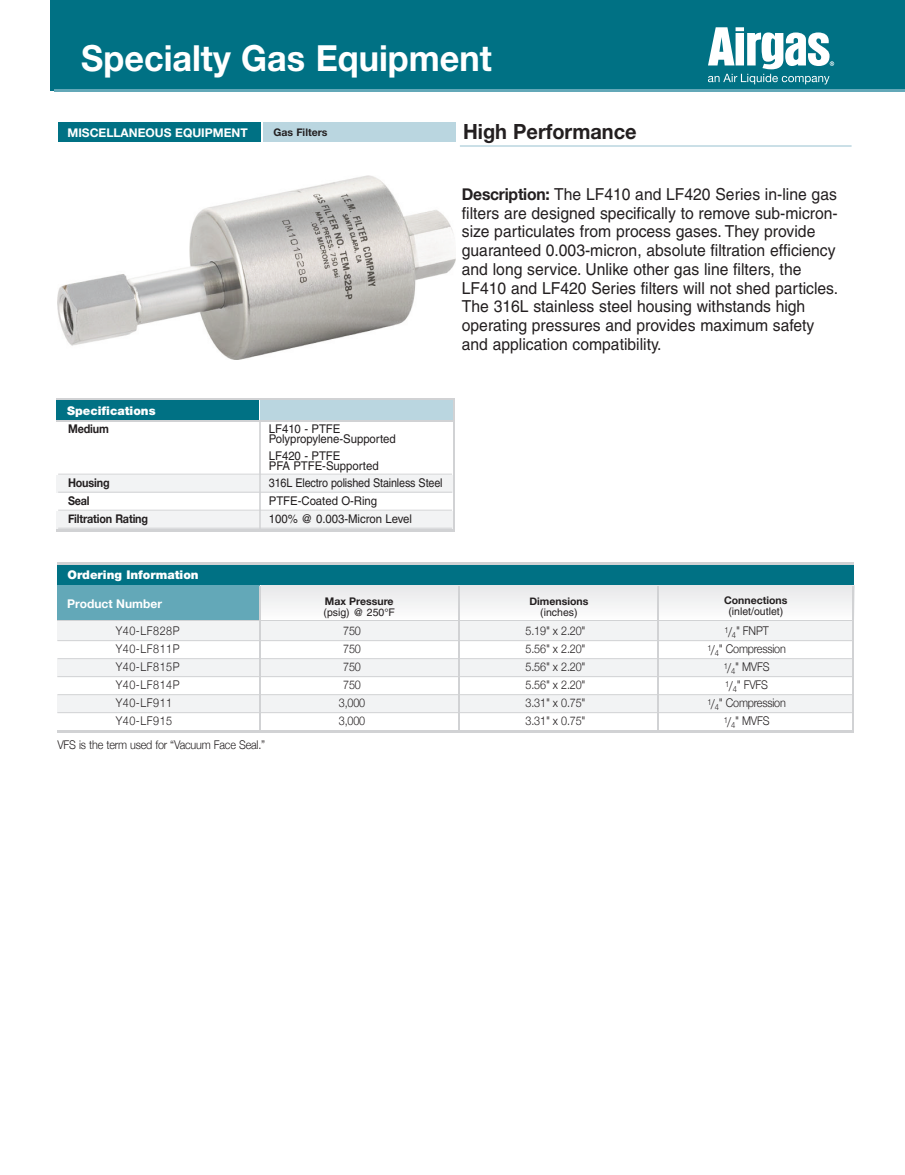
<style>
.page{position:relative;width:905px;height:1175px;background:#fff}
.page>*{position:absolute;margin:0;border:0;box-sizing:border-box;transform-origin:0 0}
.t1{font:700 36px "Helvetica Neue";color:#fff;scale:.95 1}
.t2{font:700 21px "Helvetica Neue";color:#231f20;scale:.95 1}
.t3{font:16.5px/18.8px "Helvetica";color:#231f20;scale:.95 1}
.t4{font:300 12px "Helvetica Neue";letter-spacing:-.015em;color:#231f20;scale:.9 1}
.t5{font:12px/10.5px "Helvetica";letter-spacing:-.005em;color:#231f20;scale:.95 1}
.t6{font:300 12px "Helvetica Neue";letter-spacing:.05em;color:#231f20;scale:.9 1}
.t7{font:700 12px "Helvetica Neue";color:#fff}
.t8{font:900 12px "Helvetica Neue";color:#fff}
.t9{font:700 12px "Helvetica Neue";letter-spacing:-.015em;color:#231f20;scale:.9 1}
.t10{font:12px "Helvetica";letter-spacing:-.005em;color:#231f20;scale:.9 1}
.t11{font:700 10.5px "Helvetica Neue";color:#231f20}
.t12{font:10.5px "Helvetica";color:#231f20}
.s1{font-family:"Helvetica Neue";font-weight:700}
.s2{font-size:13.5px}
</style>
<div class="page">
<div style="left:50px;top:0;width:854px;height:91px;background:#007184"></div>
<hr style="left:54px;top:89px;width:850px;height:2px;background:#63a8b8">
<div style="left:263px;top:123px;width:193px;height:19px;background:#bad6e0"></div>
<div style="left:58px;top:123px;width:202px;height:19px;background:#007184"></div>
<img style="left:58px;top:175px;width:397px;height:184px">
<hr style="left:460px;top:145px;width:391px;height:2px;background:#bad6e0">
<div style="left:57px;top:511px;width:398px;height:18px;background:#f2f3f4"></div>
<div style="left:57px;top:475px;width:398px;height:18px;background:#f2f3f4"></div>
<div style="left:261px;top:586px;width:593px;height:33px;background:#f2f3f4"></div>
<div style="left:57px;top:565px;width:797px;height:19px;background:#007184"></div>
<div style="left:57px;top:586px;width:202px;height:34px;background:#63a8b8"></div>
<hr style="left:852px;top:586px;width:2px;height:35px;background:#d1d2d4">
<hr style="left:657px;top:586px;width:1px;height:35px;background:#d1d2d4">
<hr style="left:458px;top:586px;width:2px;height:35px;background:#d1d2d4">
<hr style="left:57px;top:562px;width:797px;height:3px;background:#d1d2d4">
<hr style="left:57px;top:620px;width:797px;height:1px;background:#d1d2d4">
<div style="left:57px;top:621px;width:797px;height:19px;background:#f2f3f4"></div>
<div style="left:57px;top:659px;width:797px;height:17px;background:#f2f3f4"></div>
<div style="left:57px;top:695px;width:797px;height:17px;background:#f2f3f4"></div>
<hr style="left:57px;top:640px;width:795px;height:1px;background:#d1d2d4">
<hr style="left:57px;top:658px;width:795px;height:1px;background:#d1d2d4">
<hr style="left:57px;top:676px;width:795px;height:1px;background:#d1d2d4">
<hr style="left:57px;top:694px;width:795px;height:1px;background:#d1d2d4">
<hr style="left:57px;top:712px;width:795px;height:1px;background:#d1d2d4">
<hr style="left:259px;top:586px;width:2px;height:146px;background:#d1d2d4">
<hr style="left:458px;top:620px;width:2px;height:110px;background:#d1d2d4">
<hr style="left:657px;top:620px;width:1px;height:110px;background:#d1d2d4">
<hr style="left:852px;top:620px;width:2px;height:111px;background:#d1d2d4">
<hr style="left:57px;top:730px;width:797px;height:3px;background:#d1d2d4">
<div style="left:261px;top:400px;width:194px;height:20px;background:#bad6e0"></div>
<div style="left:57px;top:400px;width:202px;height:20px;background:#007184"></div>
<hr style="left:57px;top:399px;width:398px;height:1px;background:#d1d2d4">
<hr style="left:57px;top:420px;width:398px;height:1px;background:#d1d2d4">
<hr style="left:453px;top:399px;width:2px;height:133px;background:#d1d2d4">
<hr style="left:57px;top:529px;width:398px;height:2px;background:#d1d2d4">
<hr style="left:58px;top:474px;width:394px;height:1px;background:#d1d2d4">
<hr style="left:58px;top:492px;width:394px;height:1px;background:#d1d2d4">
<hr style="left:58px;top:510px;width:394px;height:1px;background:#d1d2d4">
<hr style="left:58px;top:528px;width:394px;height:1px;background:#d1d2d4">
<hr style="left:259px;top:420px;width:2px;height:111px;background:#d1d2d4">
<svg style="left:708px;top:27px;width:126px;height:57px"></svg>
<h1 class="t1" style="left:81px;top:45px;width:433px">Specialty Gas Equipment</h1>
<p class="t7" style="left:67px;top:129px;width:182px">MISCELLANEOUS EQUIPMENT</p>
<p class="t11" style="left:273px;top:128px;width:55px">Gas Filters</p>
<p class="t2" style="left:463px;top:124px;width:184px">High Performance</p>
<p class="t3" style="left:462px;top:186px;width:397px"><span class="s1">Description:</span> The LF410 and LF420 Series in-line gas filters are designed specifically to remove sub-micron&shy;size particulates from process gases. They provide guaranteed 0.003-micron, absolute filtration efficiency and long service. Unlike other gas line filters, the LF410 and LF420 Series filters will not shed particles.<br>The 316L stainless steel housing withstands high operating pressures and provides maximum safety and application compatibility.</p>
<p class="t8" style="left:67px;top:407px;width:90px">Specifications</p>
<p class="t9" style="left:68px;top:421px;width:47px">Medium</p>
<p class="t5" style="left:269px;top:424px;width:135px">LF410 - PTFE<br>Polypropylene-Supported</p>
<p class="t5" style="left:269px;top:451px;width:117px">LF420 - PTFE<br>PFA PTFE-Supported</p>
<p class="t9" style="left:68px;top:475px;width:48px">Housing</p>
<p class="t10" style="left:269px;top:478px;width:194px">316L Electro polished Stainless Steel</p>
<p class="t9" style="left:68px;top:493px;width:26px">Seal</p>
<p class="t5" style="left:269px;top:496px;width:116px">PTFE-Coated O-Ring</p>
<p class="t9" style="left:68px;top:511px;width:90px">Filtration Rating</p>
<p class="t5" style="left:269px;top:514px;width:152px">100% @ 0.003-Micron Level</p>
<p class="t8" style="left:68px;top:570px;width:133px">Ordering Information</p>
<p class="t7" style="left:67px;top:596px;width:96px">Product Number</p>
<p class="t11" style="left:724px;top:594px;width:65px">Connections</p>
<p class="t12" style="left:728px;top:607px;width:56px">(inlet/outlet)</p>
<p class="t11" style="left:325px;top:595px;width:70px">Max Pressure</p>
<p class="t12" style="left:323px;top:608px;width:73px">(psig) @ 250°F</p>
<p class="t11" style="left:529px;top:595px;width:60px">Dimensions</p>
<p class="t12" style="left:540px;top:608px;width:39px">(inches)</p>
<p class="t6" style="left:116px;top:624px;width:72px">Y40-LF828P</p>
<p class="t4" style="left:343px;top:624px;width:21px">750</p>
<p class="t4" style="left:525px;top:624px;width:68px">5.19" x 2.20"</p>
<p class="t4" style="left:724px;top:624px;width:51px"><sup>1</sup><span class="s2">/</span><sub>4</sub>" FNPT</p>
<p class="t6" style="left:116px;top:642px;width:72px">Y40-LF811P</p>
<p class="t4" style="left:343px;top:642px;width:21px">750</p>
<p class="t4" style="left:525px;top:642px;width:68px">5.56" x 2.20"</p>
<p class="t4" style="left:707px;top:642px;width:89px"><sup>1</sup><span class="s2">/</span><sub>4</sub>" Compression</p>
<p class="t6" style="left:116px;top:660px;width:72px">Y40-LF815P</p>
<p class="t4" style="left:343px;top:660px;width:21px">750</p>
<p class="t4" style="left:525px;top:660px;width:68px">5.56" x 2.20"</p>
<p class="t4" style="left:723px;top:660px;width:53px"><sup>1</sup><span class="s2">/</span><sub>4</sub>" MVFS</p>
<p class="t6" style="left:116px;top:678px;width:72px">Y40-LF814P</p>
<p class="t4" style="left:343px;top:678px;width:21px">750</p>
<p class="t4" style="left:525px;top:678px;width:68px">5.56" x 2.20"</p>
<p class="t4" style="left:725px;top:678px;width:49px"><sup>1</sup><span class="s2">/</span><sub>4</sub>" FVFS</p>
<p class="t6" style="left:116px;top:696px;width:64px">Y40-LF911</p>
<p class="t4" style="left:339px;top:696px;width:31px">3,000</p>
<p class="t4" style="left:525px;top:696px;width:68px">3.31" x 0.75"</p>
<p class="t4" style="left:707px;top:696px;width:89px"><sup>1</sup><span class="s2">/</span><sub>4</sub>" Compression</p>
<p class="t6" style="left:116px;top:714px;width:64px">Y40-LF915</p>
<p class="t4" style="left:339px;top:714px;width:31px">3,000</p>
<p class="t4" style="left:525px;top:714px;width:68px">3.31" x 0.75"</p>
<p class="t4" style="left:723px;top:714px;width:53px"><sup>1</sup><span class="s2">/</span><sub>4</sub>" MVFS</p>
<p class="t4" style="left:57px;top:738px;width:232px">VFS is the term used for “Vacuum Face Seal.”</p>
</div>
